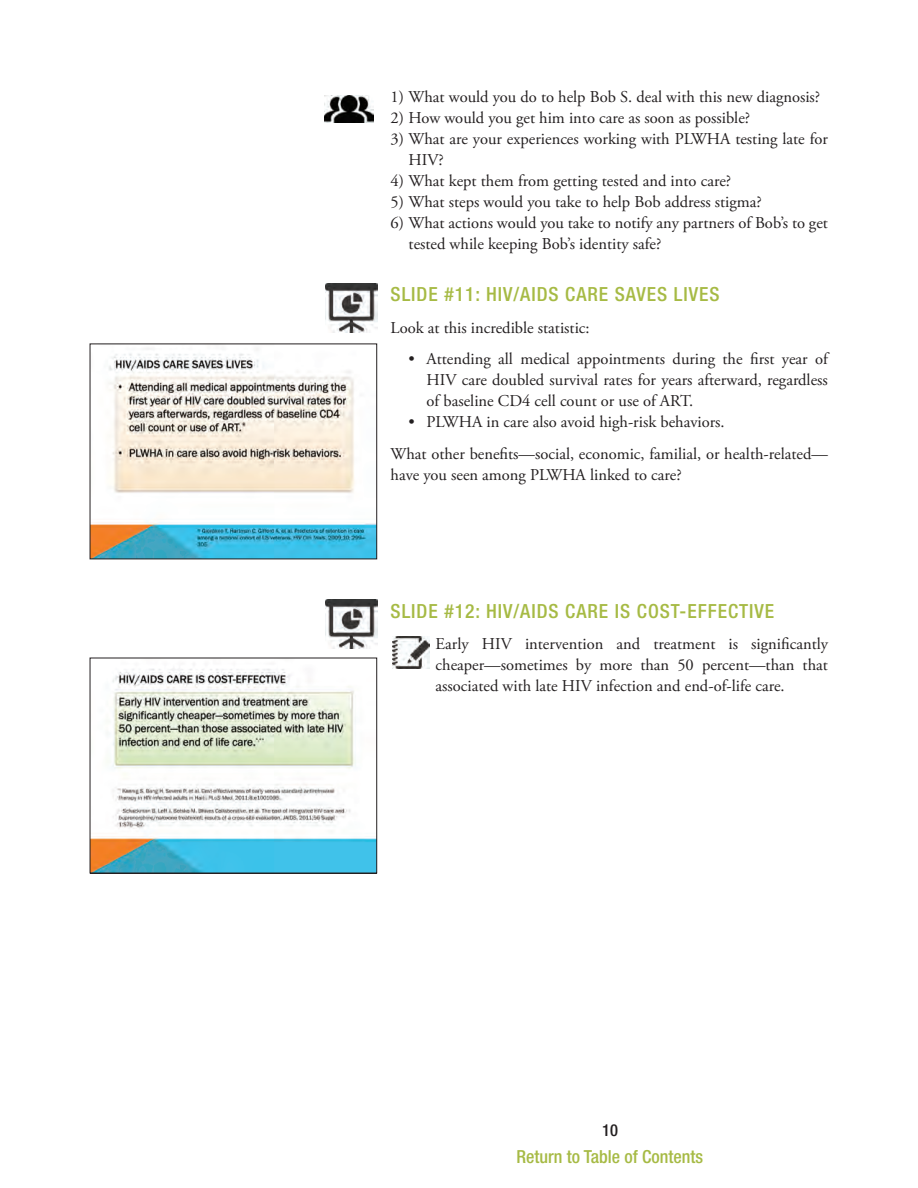
<style>
.page{position:relative;width:918px;height:1188px;background:#fff}
.page>*{position:absolute;margin:0;border:0;box-sizing:border-box;transform-origin:0 0}
.t1{font:500 condensed 19.5px "Helvetica Neue LT Std";letter-spacing:.05em;color:#a6ba44}
.t2{font:500 condensed 18px "Helvetica Neue LT Std";color:#a6ba44}
.t3{font:16.5px/21px "Adobe Garamond Pro";color:#231f20}
.t4{font:500 condensed 16.5px "Helvetica Neue LT Std";color:#231f20}
</style>
<div class="page">
<img style="left:325px;top:95px;width:49px;height:28px">
<img style="left:326px;top:284px;width:51px;height:49px">
<img style="left:92px;top:348px;width:283px;height:209px">
<img style="left:92px;top:668px;width:283px;height:203px">
<img style="left:326px;top:600px;width:51px;height:49px">
<img style="left:392px;top:636px;width:37px;height:32px">
<p class="t3" style="left:391px;top:87px;width:431px">1) What would you do to help Bob S. deal with this new diagnosis?</p>
<p class="t3" style="left:391px;top:108px;width:361px">2) How would you get him into care as soon as possible?</p>
<p class="t3" style="left:409px;top:129px;width:421px;text-indent:-18px">3) What are your experiences working with PLWHA testing late for<br>HIV?</p>
<p class="t3" style="left:391px;top:171px;width:342px">4) What kept them from getting tested and into care?</p>
<p class="t3" style="left:391px;top:192px;width:373px">5) What steps would you take to help Bob address stigma?</p>
<p class="t3" style="left:409px;top:213px;width:421px;text-indent:-18px">6) What actions would you take to notify any partners of Bob’s to get tested while keeping Bob’s identity safe?</p>
<p class="t1" style="left:391px;top:283px;width:141px">SLIDE #11: HIV/AIDS</p>
<p class="t1" style="left:565px;top:283px;width:156px">CARE SAVES LIVES</p>
<p class="t3" style="left:391px;top:318px;width:201px">Look at this incredible statistic:</p>
<p class="t3" style="left:427px;top:349px;width:403px;text-align:justify;text-indent:-18px">• Attending all medical appointments during the first year of HIV care doubled survival rates for years afterward, regardless of baseline CD4 cell count or use of ART.</p>
<p class="t3" style="left:391px;top:407px;width:439px;line-height:31.5px;text-indent:18px">• PLWHA in care also avoid high-risk behaviors.<br>What other benefits—social, economic, familial, or health-related—</p>
<p class="t3" style="left:391px;top:465px;width:293px">have you seen among PLWHA linked to care?</p>
<p class="t1" style="left:391px;top:599px;width:141px">SLIDE #12: HIV/AIDS</p>
<p class="t1" style="left:565px;top:599px;width:209px">CARE IS COST-EFFECTIVE</p>
<p class="t3" style="left:436px;top:634px;width:394px;text-align:justify">Early HIV intervention and treatment is significantly cheaper—sometimes by more than 50 percent—than that associated with late HIV infection and end-of-life care.</p>
<p class="t4" style="left:602px;top:1120px;width:17px">10</p>
<p class="t2" style="left:516px;top:1146px;width:188px">RETURN TO TABLE OF CONTENTS</p>
</div>
